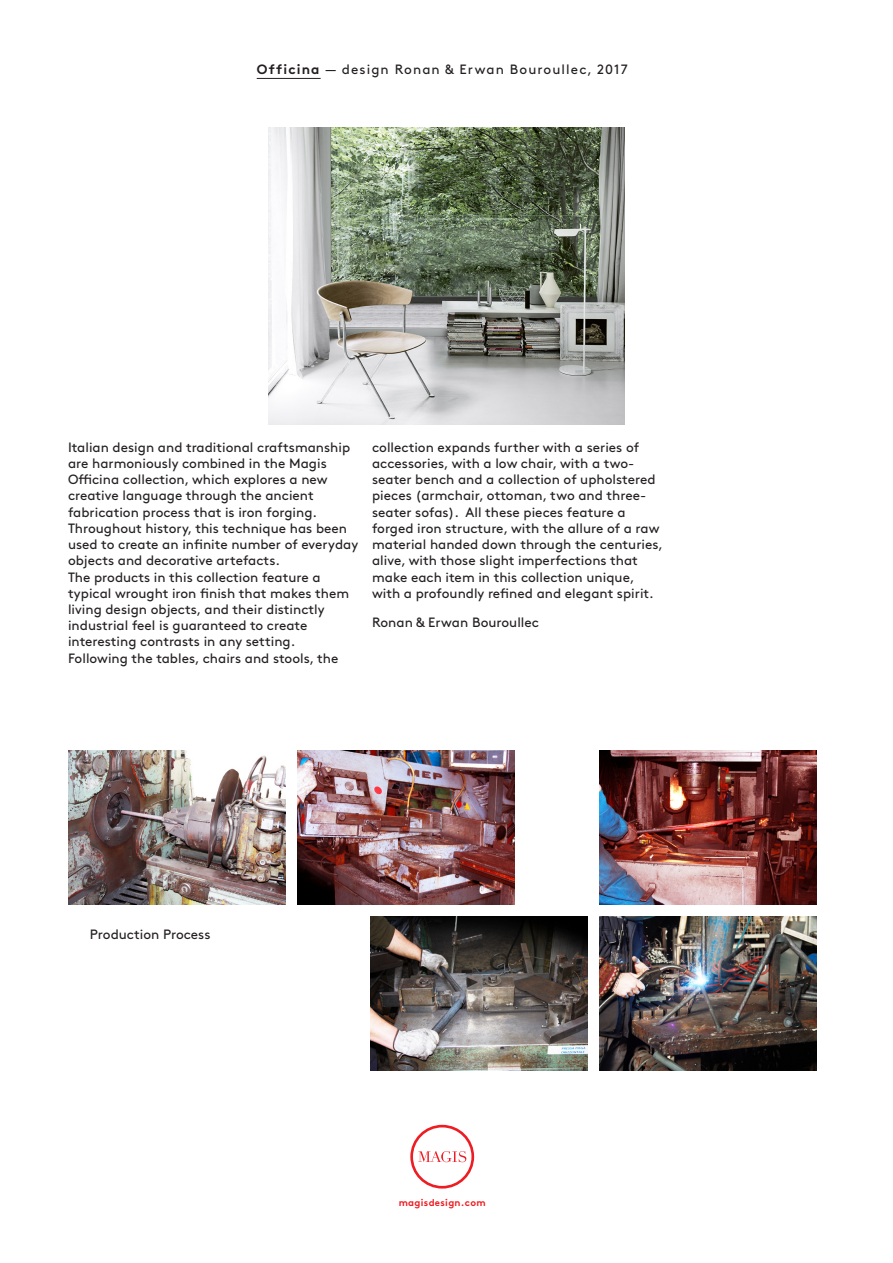
<style>
.page{position:relative;width:893px;height:1263px;background:#fff}
.page>*{position:absolute;margin:0;border:0;box-sizing:border-box;transform-origin:0 0}
.testo_base{font:13.5px/16.2px "Brown Regular Alt";color:#231f20}
.testo_base-2{font:13.5px "Brown Regular Alt";letter-spacing:.08em;color:#231f20}
.t1{font:9.75px "Brown Bold Alt";letter-spacing:.03em;color:#ee1d23}
.s1{font-family:"Brown Bold Alt"}
</style>
<div class="page">
<svg style="left:410px;top:1125px;width:64px;height:63px"></svg>
<hr style="left:257px;top:78px;width:64px;height:1px;background:#231f20">
<img style="left:298px;top:750px;width:217px;height:154px">
<img style="left:68px;top:750px;width:217px;height:154px">
<img style="left:370px;top:916px;width:217px;height:154px">
<img style="left:599px;top:750px;width:217px;height:154px">
<img style="left:599px;top:916px;width:217px;height:154px">
<img style="left:269px;top:128px;width:355px;height:296px">
<p class="testo_base-2" style="left:257px;top:59px;width:372px"><span class="s1">Officina</span> — design Ronan &amp; Erwan Bouroullec, 2017</p>
<p class="testo_base" style="left:68px;top:438px;width:284px">Italian design and traditional craftsmanship are harmoniously combined in the Magis</p>
<p class="testo_base" style="left:68px;top:470px;width:261px">Officina collection, which explores a new creative language through the ancient</p>
<p class="testo_base" style="left:68px;top:503px;width:281px">fabrication process that is iron forging.<br>Throughout history, this technique has been</p>
<p class="testo_base" style="left:68px;top:535px;width:292px">used to create an infinite number of everyday objects and decorative artefacts.</p>
<p class="testo_base" style="left:68px;top:568px;width:283px">The products in this collection feature a typical wrought iron finish that makes them</p>
<p class="testo_base" style="left:68px;top:600px;width:258px">living design objects, and their distinctly industrial feel is guaranteed to create</p>
<p class="testo_base" style="left:68px;top:632px;width:229px">interesting contrasts in any setting.</p>
<p class="testo_base" style="left:68px;top:649px;width:272px">Following the tables, chairs and stools, the</p>
<p class="testo_base" style="left:372px;top:438px;width:293px">collection expands further with a series of accessories, with a low chair, with a two&shy;seater bench and a collection of upholstered pieces (armchair, ottoman, two and three&shy;seater sofas). All these pieces feature a forged iron structure, with the allure of a raw material handed down through the centuries, alive, with those slight imperfections that make each item in this collection unique, with a profoundly refined and elegant spirit.</p>
<p class="testo_base" style="left:372px;top:613px;width:168px">Ronan &amp; Erwan Bouroullec</p>
<p class="testo_base" style="left:90px;top:925px;width:122px">Production Process</p>
<p class="t1" style="left:399px;top:1195px;width:88px">magisdesign.com</p>
</div>
